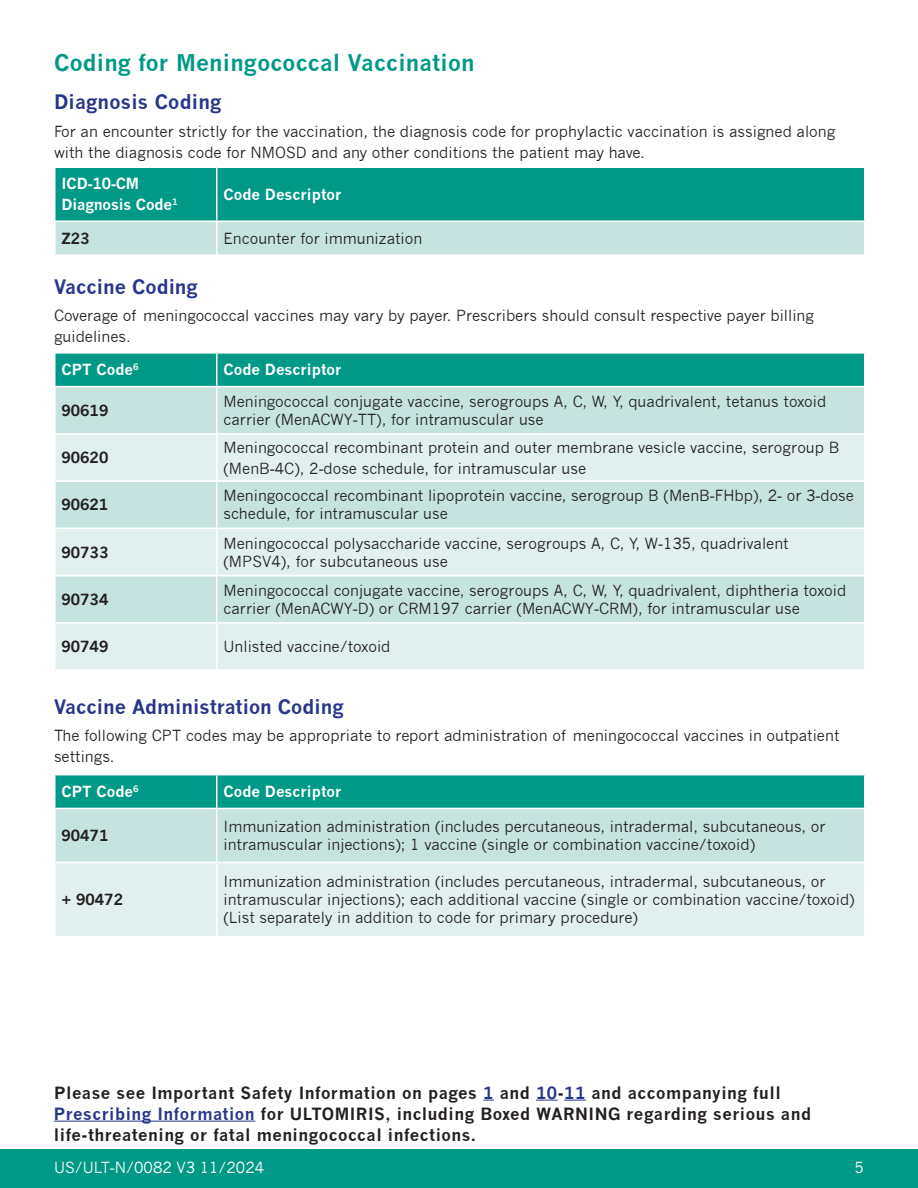
<style>
.page{position:relative;width:918px;height:1188px;background:#fff}
.page>*{position:absolute;margin:0;border:0;box-sizing:border-box;transform-origin:0 0}
.t1{font:700 22.5px "News Gothic";letter-spacing:.01em;color:#098}
.t2{font:700 19.5px "News Gothic";color:#27358a}
.t3{font:700 16.5px/21px "News Gothic";letter-spacing:.03em;color:#231f20}
.t4{font:15px/18px "News Gothic";color:#231f20}
.t5{font:700 15px/21px "News Gothic";color:#fff}
.t6{font:700 15px "News Gothic";color:#231f20}
.t7{font:15px "News Gothic";color:#fff}
.s1{font-family:"Arial"}
.s2{color:#27358a}
</style>
<div class="page">
<div style="left:0;top:1150px;width:918px;height:38px;background:#098"></div>
<svg style="left:536px;top:1100px;width:22px;height:1px"></svg>
<svg style="left:564px;top:1100px;width:22px;height:1px"></svg>
<hr style="left:54px;top:1121px;width:201px;height:1px;background:#27358a">
<div style="left:55px;top:167px;width:162px;height:54px;background:#098"></div>
<div style="left:217px;top:167px;width:648px;height:54px;background:#098"></div>
<hr style="left:217px;top:166px;width:649px;height:2px;background:#fff">
<hr style="left:864px;top:168px;width:2px;height:52px;background:#fff">
<hr style="left:217px;top:220px;width:649px;height:2px;background:#fff">
<hr style="left:54px;top:168px;width:2px;height:52px;background:#fff">
<hr style="left:54px;top:166px;width:163px;height:2px;background:#fff">
<hr style="left:216px;top:168px;width:2px;height:52px;background:#fff">
<hr style="left:54px;top:220px;width:163px;height:2px;background:#fff">
<div style="left:55px;top:222px;width:809px;height:32px;background:#c7e3df"></div>
<div style="left:55px;top:353px;width:162px;height:34px;background:#098"></div>
<div style="left:217px;top:353px;width:648px;height:34px;background:#098"></div>
<div style="left:56px;top:387px;width:808px;height:46px;background:#c7e3df"></div>
<svg style="left:56px;top:435px;width:808px;height:234px;background:#d6eae8"></svg>
<hr style="left:217px;top:352px;width:649px;height:2px;background:#fff">
<hr style="left:864px;top:354px;width:2px;height:32px;background:#fff">
<hr style="left:217px;top:386px;width:649px;height:1px;background:#fff">
<hr style="left:54px;top:354px;width:2px;height:32px;background:#fff">
<hr style="left:54px;top:352px;width:163px;height:2px;background:#fff">
<hr style="left:216px;top:354px;width:2px;height:32px;background:#fff">
<hr style="left:54px;top:386px;width:163px;height:1px;background:#fff">
<hr style="left:216px;top:387px;width:2px;height:46px;background:#fff">
<hr style="left:216px;top:482px;width:2px;height:46px;background:#fff">
<hr style="left:216px;top:435px;width:2px;height:45px;background:#fff">
<svg style="left:56px;top:480px;width:808px;height:2px"></svg>
<hr style="left:54px;top:528px;width:163px;height:1px;background:#fff">
<hr style="left:217px;top:528px;width:649px;height:1px;background:#fff">
<hr style="left:216px;top:529px;width:2px;height:46px;background:#fff">
<hr style="left:216px;top:624px;width:2px;height:45px;background:#fff">
<svg style="left:57px;top:669px;width:806px;height:1px"></svg>
<svg style="left:56px;top:575px;width:808px;height:1px"></svg>
<hr style="left:216px;top:576px;width:2px;height:46px;background:#fff">
<hr style="left:54px;top:622px;width:163px;height:2px;background:#fff">
<hr style="left:217px;top:622px;width:649px;height:2px;background:#fff">
<div style="left:55px;top:775px;width:162px;height:33px;background:#098"></div>
<div style="left:217px;top:775px;width:648px;height:33px;background:#098"></div>
<div style="left:56px;top:809px;width:808px;height:53px;background:#c7e3df"></div>
<div style="left:56px;top:863px;width:808px;height:73px;background:#e1f0ef"></div>
<hr style="left:864px;top:775px;width:2px;height:33px;background:#fff">
<hr style="left:54px;top:775px;width:2px;height:33px;background:#fff">
<hr style="left:216px;top:775px;width:2px;height:33px;background:#fff">
<hr style="left:216px;top:863px;width:2px;height:73px;background:#fff">
<hr style="left:216px;top:809px;width:2px;height:53px;background:#fff">
<h1 class="t1" style="left:54px;top:49px;width:422px">Coding for Meningococcal Vaccination</h1>
<h2 class="t2" style="left:54px;top:90px;width:169px">Diagnosis Coding</h2>
<p class="t4" style="left:54px;top:121px;width:783px;line-height:21px">For an encounter strictly for the vaccination, the diagnosis code for prophylactic vaccination is assigned along with the diagnosis code for NMOSD and any other conditions the patient may have.</p>
<p class="t5" style="left:61px;top:173px;width:118px">ICD<span class="s1">-</span>10<span class="s1">-</span>CM<br>Diagnosis Code<sup>1</sup></p>
<p class="t5" style="left:224px;top:184px;width:120px">Code Descriptor</p>
<p class="t6" style="left:62px;top:229px;width:30px">Z23</p>
<p class="t4" style="left:224px;top:229px;width:200px">Encounter for immunization</p>
<h2 class="t2" style="left:54px;top:275px;width:145px">Vaccine Coding</h2>
<p class="t4" style="left:54px;top:305px;width:762px;line-height:21px">Coverage of meningococcal vaccines may vary by payer. Prescribers should consult respective payer billing guidelines.</p>
<p class="t5" style="left:62px;top:359px;width:79px">CPT Code<sup>6</sup></p>
<p class="t5" style="left:224px;top:359px;width:120px">Code Descriptor</p>
<p class="t6" style="left:62px;top:401px;width:48px">90619</p>
<p class="t4" style="left:224px;top:392px;width:604px">Meningococcal conjugate vaccine, serogroups A, C, W, Y, quadrivalent, tetanus toxoid carrier (MenACWY<span class="s1">-</span>TT), for intramuscular use</p>
<p class="t6" style="left:62px;top:448px;width:48px">90620</p>
<p class="t4" style="left:224px;top:437px;width:617px;line-height:21px">Meningococcal recombinant protein and outer membrane vesicle vaccine, serogroup B (MenB<span class="s1">-</span>4C), 2<span class="s1">-</span>dose schedule, for intramuscular use</p>
<p class="t6" style="left:61px;top:496px;width:48px">90621</p>
<p class="t4" style="left:223px;top:487px;width:632px">Meningococcal recombinant lipoprotein vaccine, serogroup B (MenB<span class="s1">-</span>FHbp), 2<span class="s1">-</span> or 3<span class="s1">-</span>dose schedule, for intramuscular use</p>
<p class="t6" style="left:62px;top:543px;width:48px">90733</p>
<p class="t4" style="left:224px;top:534px;width:567px">Meningococcal polysaccharide vaccine, serogroups A, C, Y, W<span class="s1">-</span>135, quadrivalent (MPSV4), for subcutaneous use</p>
<p class="t6" style="left:62px;top:590px;width:48px">90734</p>
<p class="t4" style="left:224px;top:581px;width:624px">Meningococcal conjugate vaccine, serogroups A, C, W, Y, quadrivalent, diphtheria toxoid carrier (MenACWY<span class="s1">-</span>D) or CRM197 carrier (MenACWY<span class="s1">-</span>CRM), for intramuscular use</p>
<p class="t6" style="left:62px;top:637px;width:48px">90749</p>
<p class="t4" style="left:224px;top:638px;width:169px">Unlisted vaccine/toxoid</p>
<h2 class="t2" style="left:54px;top:695px;width:291px">Vaccine Administration Coding</h2>
<p class="t4" style="left:54px;top:725px;width:787px;line-height:21px">The following CPT codes may be appropriate to report administration of meningococcal vaccines in outpatient settings.</p>
<p class="t5" style="left:62px;top:781px;width:79px">CPT Code<sup>6</sup></p>
<p class="t5" style="left:224px;top:781px;width:120px">Code Descriptor</p>
<p class="t6" style="left:62px;top:826px;width:48px">90471</p>
<p class="t4" style="left:224px;top:818px;width:604px">Immunization administration (includes percutaneous, intradermal, subcutaneous, or intramuscular injections); 1 vaccine (single or combination vaccine/toxoid)</p>
<p class="t6" style="left:62px;top:891px;width:63px">+ 90472</p>
<p class="t4" style="left:224px;top:873px;width:633px">Immunization administration (includes percutaneous, intradermal, subcutaneous, or intramuscular injections); each additional vaccine (single or combination vaccine/toxoid) (List separately in addition to code for primary procedure)</p>
<p class="t3" style="left:54px;top:1082px;width:759px">Please see Important Safety Information on pages <span class="s2">1</span> and <span class="s2">10</span>‑<span class="s2">11</span> and accompanying full<br><span class="s2">Prescribing Information</span> for ULTOMIRIS, including Boxed WARNING regarding serious and life-threatening or fatal meningococcal infections.</p>
<p class="t7" style="left:54px;top:1159px;width:212px">US/ULT<span class="s1">-</span>N/0082 V3 11/2024</p>
<p class="t7" style="left:855px;top:1159px;width:11px">5</p>
</div>
